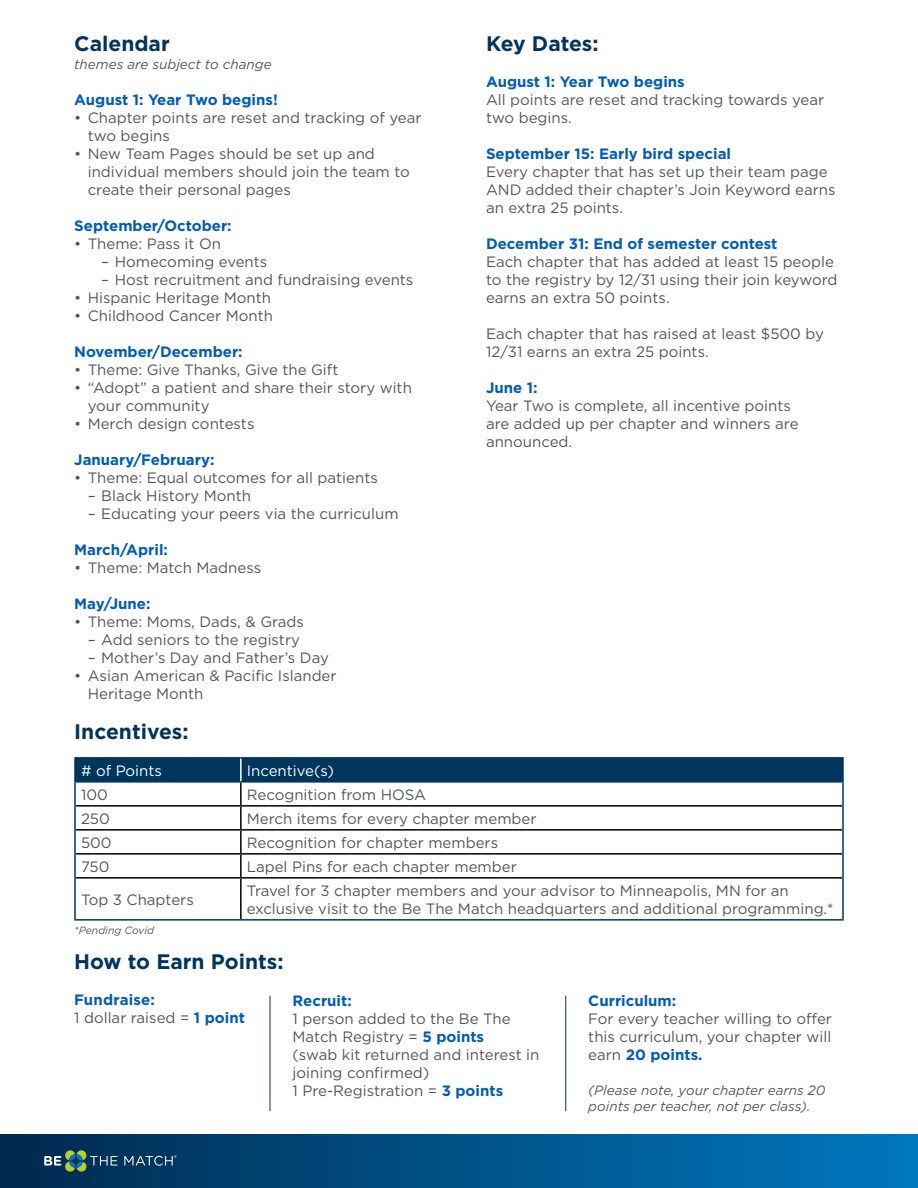
<style>
.page{position:relative;width:918px;height:1188px;background:#fff}
.page>*{position:absolute;margin:0;border:0;box-sizing:border-box;transform-origin:0 0}
.t1{font:700 21px "Gotham";color:#00355e}
.t2{font:15px/18px "Gotham";color:#54565a}
.t3{font:700 15px/18px "Gotham";color:#005cb9}
.t4{font:15px "Gotham";color:#fff}
.t5{font:italic 13.5px/16.2px "Gotham";color:#54565a}
.t6{font:italic 10.5px "Gotham";color:#54565a}
.s1{font-weight:400;color:#54565a}
.s2{font-weight:700;color:#005cb9}
</style>
<div class="page">
<div style="left:0;top:1134px;width:918px;height:54px;background:linear-gradient(to right,#00294e,#0079bf)"></div>
<div style="left:76px;top:759px;width:766px;height:22px;background:#00355e"></div>
<hr style="left:240px;top:783px;width:2px;height:22px;background:#000">
<hr style="left:76px;top:805px;width:165px;height:2px;background:#000">
<hr style="left:241px;top:805px;width:601px;height:2px;background:#000">
<hr style="left:240px;top:807px;width:2px;height:22px;background:#000">
<hr style="left:76px;top:829px;width:165px;height:2px;background:#000">
<hr style="left:241px;top:829px;width:601px;height:2px;background:#000">
<hr style="left:240px;top:831px;width:2px;height:22px;background:#000">
<hr style="left:76px;top:853px;width:165px;height:2px;background:#000">
<hr style="left:241px;top:853px;width:601px;height:2px;background:#000">
<hr style="left:240px;top:855px;width:2px;height:22px;background:#000">
<hr style="left:76px;top:877px;width:165px;height:2px;background:#000">
<hr style="left:241px;top:877px;width:601px;height:2px;background:#000">
<hr style="left:240px;top:879px;width:2px;height:40px;background:#000">
<hr style="left:74px;top:781px;width:167px;height:2px;background:#00355e">
<hr style="left:241px;top:781px;width:603px;height:2px;background:#00355e">
<hr style="left:74px;top:757px;width:167px;height:2px;background:#00355e">
<hr style="left:74px;top:759px;width:2px;height:22px;background:#00355e">
<hr style="left:241px;top:757px;width:603px;height:2px;background:#00355e">
<hr style="left:842px;top:759px;width:2px;height:22px;background:#00355e">
<hr style="left:74px;top:783px;width:2px;height:23px;background:#00355e">
<hr style="left:842px;top:783px;width:2px;height:23px;background:#00355e">
<hr style="left:74px;top:806px;width:2px;height:24px;background:#00355e">
<hr style="left:842px;top:806px;width:2px;height:24px;background:#00355e">
<hr style="left:74px;top:830px;width:2px;height:24px;background:#00355e">
<hr style="left:842px;top:830px;width:2px;height:24px;background:#00355e">
<hr style="left:74px;top:854px;width:2px;height:24px;background:#00355e">
<hr style="left:842px;top:854px;width:2px;height:24px;background:#00355e">
<hr style="left:74px;top:878px;width:2px;height:41px;background:#00355e">
<hr style="left:842px;top:878px;width:2px;height:41px;background:#00355e">
<hr style="left:74px;top:919px;width:167px;height:2px;background:#00355e">
<hr style="left:241px;top:919px;width:603px;height:2px;background:#00355e">
<hr style="left:240px;top:759px;width:2px;height:22px;background:#fff">
<hr style="left:270px;top:996px;width:1px;height:115px;background:#00355e">
<hr style="left:566px;top:996px;width:1px;height:115px;background:#00355e">
<svg style="left:44px;top:1150px;width:74px;height:22px;background:#335e69"></svg>
<svg style="left:124px;top:1155px;width:53px;height:11px"></svg>
<h1 class="t1" style="left:74px;top:29px;width:97px">Calendar</h1>
<p class="t5" style="left:74px;top:55px;width:199px">themes are subject to change</p>
<p class="t3" style="left:74px;top:90px;width:205px">August 1: Year Two begins!</p>
<p class="t2" style="left:88px;top:108px;width:335px;text-indent:-14px">• Chapter points are reset and tracking of year two begins</p>
<p class="t2" style="left:88px;top:144px;width:324px;text-indent:-14px">• New Team Pages should be set up and individual members should join the team to create their personal pages</p>
<p class="t3" style="left:74px;top:216px;width:159px">September/October:</p>
<p class="t2" style="left:74px;top:234px;width:148px">• Theme: Pass it On</p>
<p class="t2" style="left:101px;top:252px;width:168px">– Homecoming events</p>
<p class="t2" style="left:101px;top:270px;width:314px">– Host recruitment and fundraising events</p>
<p class="t2" style="left:74px;top:288px;width:198px">• Hispanic Heritage Month</p>
<p class="t2" style="left:74px;top:306px;width:200px">• Childhood Cancer Month</p>
<p class="t3" style="left:74px;top:342px;width:170px">November/December:</p>
<p class="t2" style="left:74px;top:360px;width:266px">• Theme: Give Thanks, Give the Gift</p>
<p class="t2" style="left:88px;top:378px;width:326px;text-indent:-14px">• “Adopt” a patient and share their story with your community</p>
<p class="t2" style="left:74px;top:414px;width:182px">• Merch design contests</p>
<p class="t3" style="left:74px;top:450px;width:142px">January/February:</p>
<p class="t2" style="left:74px;top:468px;width:305px">• Theme: Equal outcomes for all patients</p>
<p class="t2" style="left:88px;top:486px;width:165px">– Black History Month</p>
<p class="t2" style="left:88px;top:504px;width:312px">– Educating your peers via the curriculum</p>
<p class="t3" style="left:74px;top:540px;width:95px">March/April:</p>
<p class="t2" style="left:74px;top:558px;width:188px">• Theme: Match Madness</p>
<p class="t3" style="left:74px;top:594px;width:78px">May/June:</p>
<p class="t2" style="left:74px;top:612px;width:231px">• Theme: Moms, Dads, &amp; Grads</p>
<p class="t2" style="left:88px;top:630px;width:214px">– Add seniors to the registry</p>
<p class="t2" style="left:88px;top:648px;width:243px">– Mother’s Day and Father’s Day</p>
<p class="t2" style="left:88px;top:666px;width:250px;text-indent:-14px">• Asian American &amp; Pacific Islander<br>Heritage Month</p>
<h1 class="t1" style="left:74px;top:718px;width:116px">Incentives:</h1>
<h1 class="t1" style="left:486px;top:29px;width:114px">Key Dates:</h1>
<p class="t3" style="left:486px;top:72px;width:200px">August 1: Year Two begins</p>
<p class="t2" style="left:486px;top:90px;width:340px">All points are reset and tracking towards year two begins.</p>
<p class="t3" style="left:486px;top:144px;width:247px">September 15: Early bird special</p>
<p class="t2" style="left:486px;top:162px;width:351px">Every chapter that has set up their team page<br>AND added their chapter’s Join Keyword earns an extra 25 points.</p>
<p class="t3" style="left:486px;top:234px;width:293px">December 31: End of semester contest</p>
<p class="t2" style="left:486px;top:252px;width:353px">Each chapter that has added at least 15 people to the registry by 12/31 using their join keyword earns an extra 50 points.</p>
<p class="t2" style="left:486px;top:324px;width:339px">Each chapter that has raised at least $500 by<br>12/31 earns an extra 25 points.</p>
<p class="t3" style="left:486px;top:378px;width:53px">June 1:</p>
<p class="t2" style="left:486px;top:396px;width:314px">Year Two is complete, all incentive points are added up per chapter and winners are announced.</p>
<p class="t4" style="left:81px;top:761px;width:83px"># of Points</p>
<p class="t4" style="left:247px;top:761px;width:89px">Incentive(s)</p>
<p class="t2" style="left:81px;top:785px;width:28px">100</p>
<p class="t2" style="left:247px;top:785px;width:181px">Recognition from HOSA</p>
<p class="t2" style="left:81px;top:809px;width:30px">250</p>
<p class="t2" style="left:247px;top:809px;width:291px">Merch items for every chapter member</p>
<p class="t2" style="left:81px;top:833px;width:32px">500</p>
<p class="t2" style="left:247px;top:833px;width:253px">Recognition for chapter members</p>
<p class="t2" style="left:81px;top:857px;width:30px">750</p>
<p class="t2" style="left:247px;top:857px;width:271px">Lapel Pins for each chapter member</p>
<p class="t2" style="left:81px;top:890px;width:114px">Top 3 Chapters</p>
<p class="t2" style="left:247px;top:881px;width:588px">Travel for 3 chapter members and your advisor to Minneapolis, MN for an exclusive visit to the Be The Match headquarters and additional programming.*</p>
<p class="t6" style="left:74px;top:924px;width:81px">*Pending Covid</p>
<h1 class="t1" style="left:74px;top:947px;width:211px">How to Earn Points:</h1>
<p class="t3" style="left:74px;top:990px;width:172px">Fundraise:<br><span class="s1">1 dollar raised =</span> 1 point</p>
<p class="t3" style="left:588px;top:992px;width:89px">Curriculum:</p>
<p class="t3" style="left:293px;top:992px;width:61px">Recruit:</p>
<p class="t2" style="left:293px;top:1010px;width:248px">1 person added to the Be The<br>Match Registry = <span class="s2">5 points<br></span>(swab kit returned and interest in joining confirmed)<br>1 Pre-Registration = <span class="s2">3 points</span></p>
<p class="t2" style="left:588px;top:1010px;width:245px;text-align:justify">For every teacher willing to offer this curriculum, your chapter will earn <span class="s2">20 points.</span></p>
<p class="t5" style="left:588px;top:1081px;width:239px">(Please note, your chapter earns 20 points per teacher, not per class).</p>
</div>
